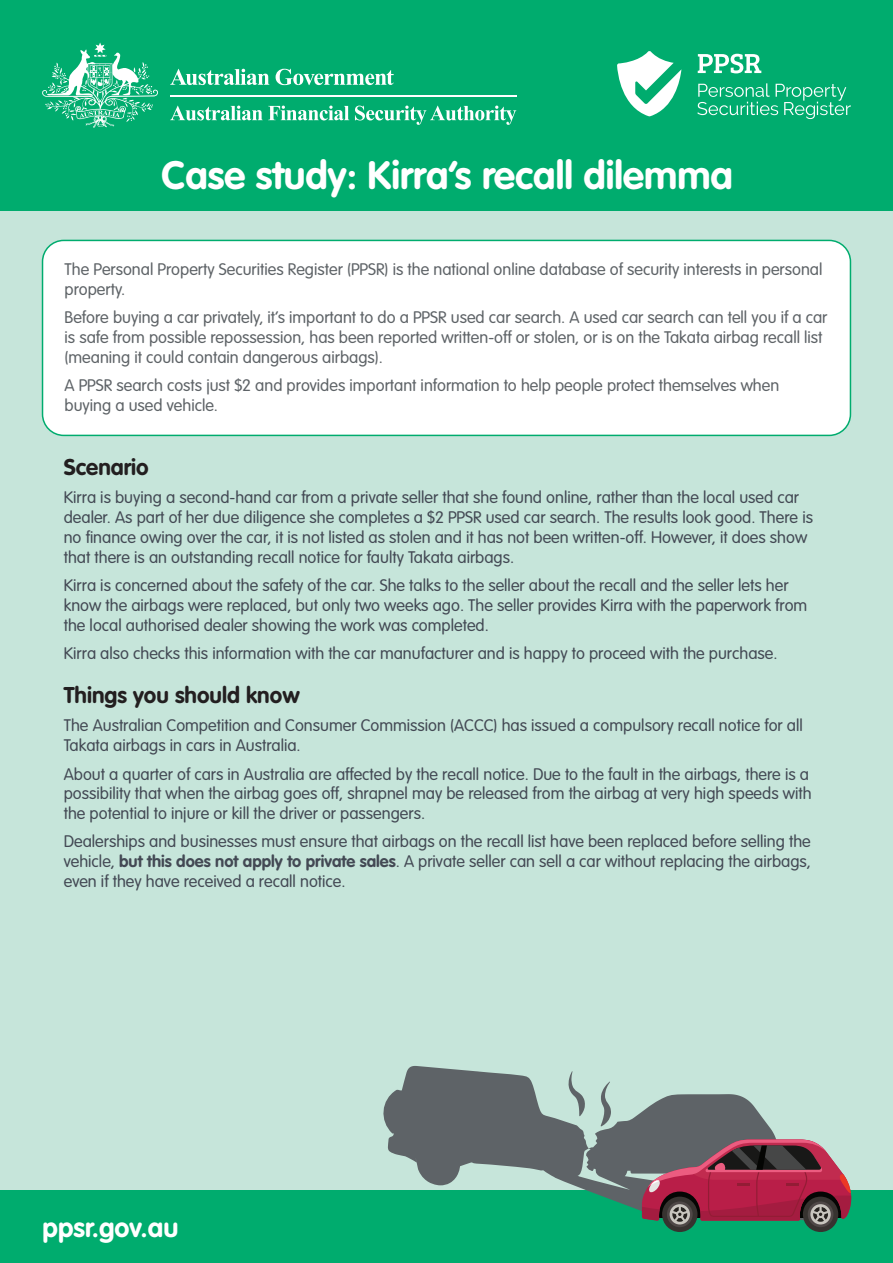
<style>
.page{position:relative;width:893px;height:1263px;background:#c6e5da}
.page>*{position:absolute;margin:0;border:0;box-sizing:border-box;transform-origin:0 0}
.Heading{font:700 39px "VAG Rounded Std";color:#fff}
.t1{font:700 27px "VAG Rounded Std";color:#fff}
.Sub-heading{font:700 22.5px "VAG Rounded Std";color:#231f20}
.Text{font:300 16.5px/19.8px "VAG Rounded Std";color:#434954}
.Text__Callout_Boxes{font:300 16.5px/19.8px "VAG Rounded Std";color:#5e6367}
.s1{font-weight:700}
</style>
<div class="page">
<div style="left:0;top:0;width:893px;height:210px;background:#00ac6e"></div>
<div style="left:0;top:1190px;width:893px;height:72px;background:#00ac6e"></div>
<div style="left:43px;top:240px;width:807px;height:195px;background:#fff;border-radius:21px"></div>
<div style="left:42px;top:240px;width:809px;height:196px;border:2px solid #00ac6e;border-radius:21px"></div>
<svg style="left:383px;top:1066px;width:393px;height:150px;fill:#5e6367"></svg>
<div style="left:803px;top:1196px;width:35px;height:36px;background:#373330;border-radius:50%"></div>
<svg style="left:808px;top:1201px;width:25px;height:26px"></svg>
<div style="left:810px;top:1204px;width:21px;height:20px;background:#c8c5be;border-radius:50%"></div>
<div style="left:662px;top:1196px;width:35px;height:36px;background:#373330;border-radius:50%"></div>
<svg style="left:667px;top:1201px;width:26px;height:26px"></svg>
<div style="left:670px;top:1204px;width:20px;height:20px;background:#c8c5be;border-radius:50%"></div>
<svg style="left:642px;top:1139px;width:210px;height:83px;background:#8b4153"></svg>
<svg style="left:42px;top:43px;width:116px;height:85px"></svg>
<hr style="left:170px;top:96px;width:346px;height:1px;background:#fff">
<svg style="left:170px;top:106px;width:179px;height:14px"></svg>
<svg style="left:355px;top:106px;width:161px;height:19px"></svg>
<svg style="left:170px;top:69px;width:99px;height:16px"></svg>
<svg style="left:276px;top:69px;width:118px;height:16px"></svg>
<svg style="left:617px;top:51px;width:64px;height:65px"></svg>
<svg style="left:698px;top:54px;width:63px;height:19px"></svg>
<svg style="left:697px;top:83px;width:154px;height:36px"></svg>
<p class="Heading" style="left:161px;top:153px;width:573px">Case study: Kirra’s recall dilemma</p>
<p class="Text__Callout_Boxes" style="left:65px;top:260px;width:759px">The Personal Property Securities Register (PPSR) is the national online database of security interests in personal property.</p>
<p class="Text__Callout_Boxes" style="left:65px;top:308px;width:764px">Before buying a car privately, it’s important to do a PPSR used car search. A used car search can tell you if a car is safe from possible repossession, has been reported written-off or stolen, or is on the Takata airbag recall list (meaning it could contain dangerous airbags).</p>
<p class="Text__Callout_Boxes" style="left:65px;top:376px;width:716px">A PPSR search costs just $2 and provides important information to help people protect themselves when buying a used vehicle.</p>
<p class="Sub-heading" style="left:64px;top:454px;width:87px">Scenario</p>
<p class="Text" style="left:64px;top:488px;width:751px">Kirra is buying a second-hand car from a private seller that she found online, rather than the local used car dealer. As part of her due diligence she completes a $2 PPSR used car search. The results look good. There is no finance owing over the car, it is not listed as stolen and it has not been written-off. However, it does show that there is an outstanding recall notice for faulty Takata airbags.</p>
<p class="Text" style="left:64px;top:576px;width:745px">Kirra is concerned about the safety of the car. She talks to the seller about the recall and the seller lets her know the airbags were replaced, but only two weeks ago. The seller provides Kirra with the paperwork from the local authorised dealer showing the work was completed.</p>
<p class="Text" style="left:64px;top:644px;width:715px">Kirra also checks this information with the car manufacturer and is happy to proceed with the purchase.</p>
<p class="Sub-heading" style="left:64px;top:682px;width:238px">Things you should know</p>
<p class="Text" style="left:64px;top:716px;width:740px">The Australian Competition and Consumer Commission (ACCC) has issued a compulsory recall notice for all<br>Takata airbags in cars in Australia.</p>
<p class="Text" style="left:64px;top:764px;width:749px">About a quarter of cars in Australia are affected by the recall notice. Due to the fault in the airbags, there is a possibility that when the airbag goes off, shrapnel may be released from the airbag at very high speeds with the potential to injure or kill the driver or passengers.</p>
<p class="Text" style="left:64px;top:832px;width:749px;text-align:justify">Dealerships and businesses must ensure that airbags on the recall list have been replaced before selling the vehicle, <span class="s1">but this does not apply to private sales</span>. A private seller can sell a car without replacing the airbags, even if they have received a recall notice.</p>
<p class="t1" style="left:43px;top:1211px;width:137px">ppsr.gov.au</p>
</div>
